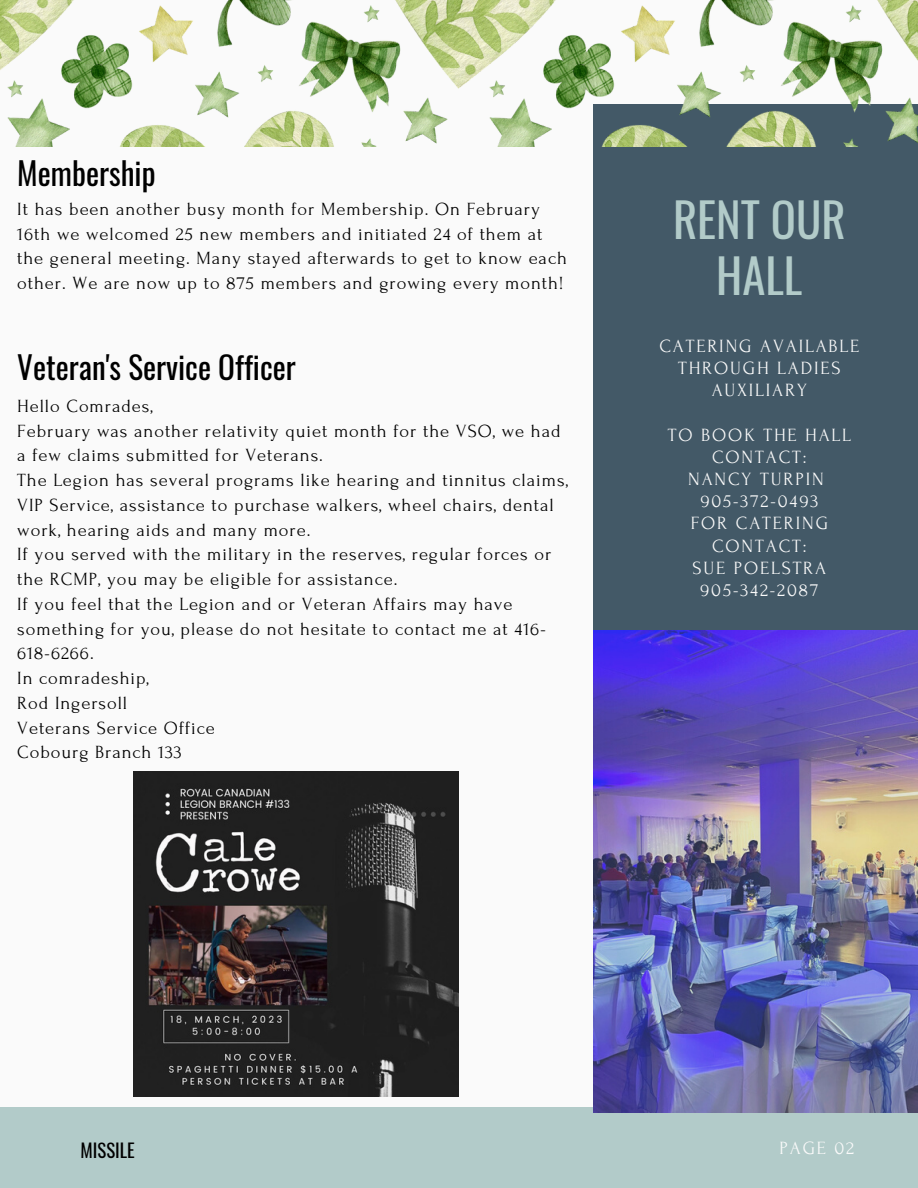
<style>
.page{position:relative;width:918px;height:1188px;background:#fafafa}
.page>*{position:absolute;margin:0;border:0;box-sizing:border-box;transform-origin:0 0}
.t1{font:46.65px/55.2px "Oswald";color:#b2cbc9;text-align:center}
.t2{font:31.2px "Oswald";color:#000}
.t3{font:18.75px "Oswald";color:#000}
.t4{font:18.6px/24.8px "Forum";letter-spacing:.05em;color:#000}
.t5{font:18.6px/22.2px "Forum";letter-spacing:.1em;color:#fafafa;text-align:center}
</style>
<div class="page">
<div style="left:594px;top:104px;width:324px;height:585px;background:#435967"></div>
<div style="left:0;top:1107px;width:918px;height:81px;background:#b2cbc9"></div>
<img style="left:594px;top:631px;width:324px;height:481px">
<img style="left:0;top:0;width:918px;height:147px">
<img style="left:134px;top:771px;width:325px;height:325px">
<h2 class="t2" style="left:17px;top:149px;width:140px">Membership</h2>
<p class="t4" style="left:17px;top:197px;width:551px">It has been another busy month for Membership. On February 16th we welcomed 25 new members and initiated 24 of them at the general meeting. Many stayed afterwards to get to know each other. We are now up to 875 members and growing every month!</p>
<h2 class="t2" style="left:17px;top:343px;width:280px">Veteran's Service Officer</h2>
<p class="t4" style="left:17px;top:394px;width:552px">Hello Comrades,<br>February was another relativity quiet month for the VSO, we had a few claims submitted for Veterans.<br>The Legion has several programs like hearing and tinnitus claims, VIP Service, assistance to purchase walkers, wheel chairs, dental work, hearing aids and many more.<br>If you served with the military in the reserves, regular forces or the RCMP, you may be eligible for assistance.<br>If you feel that the Legion and or Veteran Affairs may have something for you, please do not hesitate to contact me at 416- 618-6266.<br>In comradeship,<br>Rod Ingersoll<br>Veterans Service Office<br>Cobourg Branch 133</p>
<h1 class="t1" style="left:673px;top:191px;width:174px">RENT OUR<br>HALL</h1>
<p class="t5" style="left:660px;top:335px;width:201px">CATERING AVAILABLE<br>THROUGH LADIES<br>AUXILIARY</p>
<p class="t5" style="left:668px;top:424px;width:184px">TO BOOK THE HALL<br>CONTACT:<br>NANCY TURPIN<br>905-372-0493<br>FOR CATERING<br>CONTACT:<br>SUE POELSTRA<br>905-342-2087</p>
<p class="t3" style="left:81px;top:1136px;width:56px">MISSILE</p>
<p class="t5" style="left:780px;top:1137px;width:76px">PAGE 02</p>
</div>
